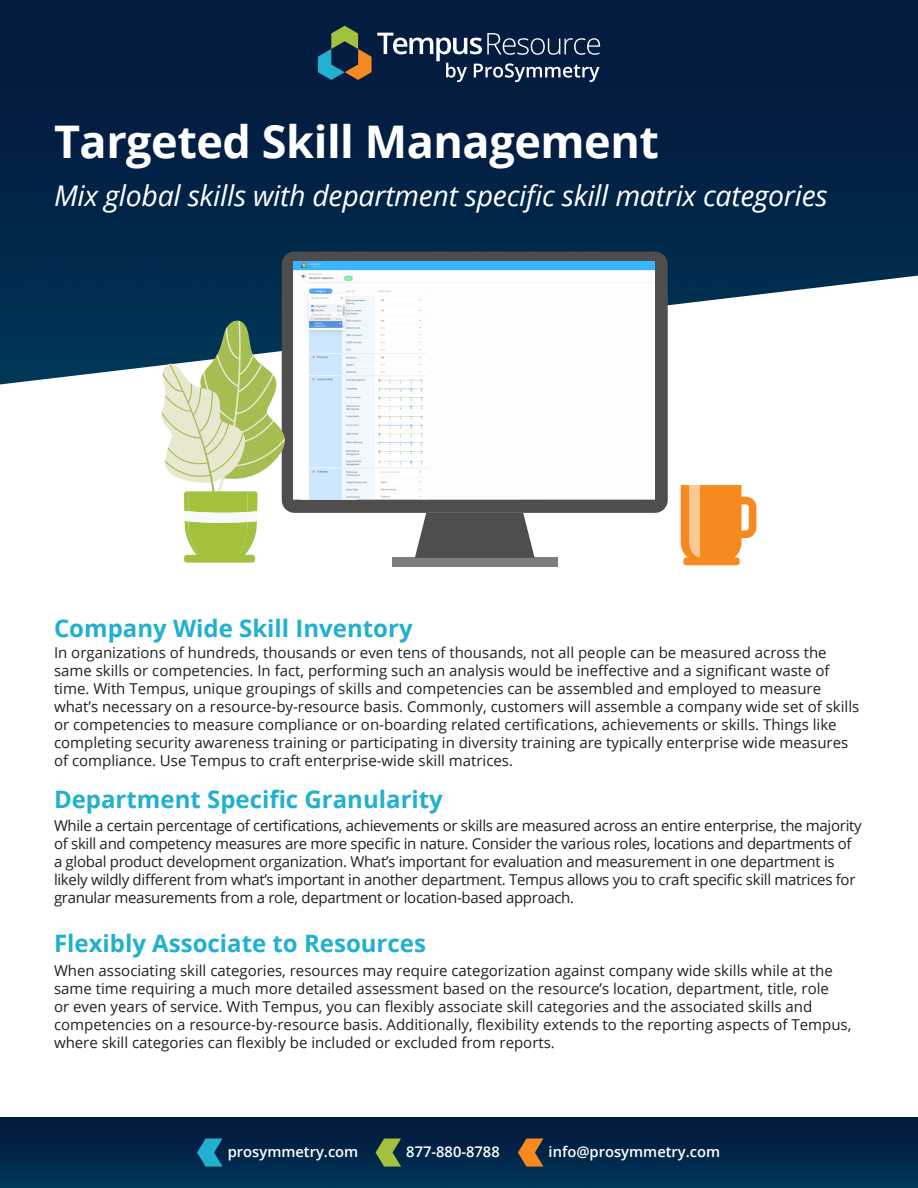
<style>
.page{position:relative;width:918px;height:1188px;background:#fff}
.page>*{position:absolute;margin:0;border:0;box-sizing:border-box;transform-origin:0 0}
.t1{font:700 45px "Open Sans";letter-spacing:-.01em;color:#fff}
.t2{font:italic 28.5px "Open Sans";letter-spacing:-.01em;color:#fff}
.t3{font:700 24px "Open Sans";color:#21b0cf}
.t4{font:15px/18px "Open Sans";color:#231f20}
.t5{font:15px/18px "Open Sans";letter-spacing:-.02em;color:#231f20}
.t6{font:600 14.7px "Open Sans";color:#fff}
</style>
<div class="page">
<img style="left:0;top:0;width:918px;height:384px">
<svg style="left:318px;top:26px;width:282px;height:56px"></svg>
<div style="left:282px;top:252px;width:386px;height:261px;background:#4f4d4d;border-radius:13px"></div>
<div style="left:392px;top:558px;width:166px;height:9px;background:#807d7d"></div>
<svg style="left:415px;top:513px;width:120px;height:45px"></svg>
<div style="left:683px;top:557px;width:57px;height:8px;background:#f6891f;border-radius:3px"></div>
<svg style="left:681px;top:485px;width:75px;height:77px"></svg>
<div style="left:184px;top:555px;width:71px;height:8px;background:#a2c13c;border-radius:3px"></div>
<svg style="left:160px;top:316px;width:130px;height:241px"></svg>
<img style="left:0;top:1118px;width:918px;height:70px">
<svg style="left:197px;top:1139px;width:26px;height:28px"></svg>
<svg style="left:376px;top:1139px;width:25px;height:28px"></svg>
<svg style="left:518px;top:1139px;width:25px;height:28px"></svg>
<img style="left:294px;top:262px;width:360px;height:238px">
<p class="t1" style="left:54px;top:116px;width:607px">Targeted Skill Management</p>
<p class="t2" style="left:54px;top:176px;width:775px">Mix global skills with department specific skill matrix categories</p>
<p class="t3" style="left:54px;top:614px;width:360px">Company Wide Skill Inventory</p>
<p class="t4" style="left:54px;top:643px;width:807px">In organizations of hundreds, thousands or even tens of thousands, not all people can be measured across the same skills or competencies. In fact, performing such an analysis would be ineffective and a significant waste of time. With Tempus, unique groupings of skills and competencies can be assembled and employed to measure what’s necessary on a resource-by-resource basis. Commonly, customers will assemble a company wide set of skills or competencies to measure compliance or on-boarding related certifications, achievements or skills. Things like completing security awareness training or participating in diversity training are typically enterprise wide measures of compliance. Use Tempus to craft enterprise-wide skill matrices.</p>
<p class="t3" style="left:54px;top:785px;width:390px">Department Specific Granularity</p>
<p class="t5" style="left:54px;top:817px;width:809px">While a certain percentage of certifications, achievements or skills are measured across an entire enterprise, the majority of skill and competency measures are more specific in nature. Consider the various roles, locations and departments of a global product development organization. What’s important for evaluation and measurement in one department is likely wildly different from what’s important in another department. Tempus allows you to craft specific skill matrices for granular measurements from a role, department or location-based approach.</p>
<p class="t3" style="left:54px;top:930px;width:373px">Flexibly Associate to Resources</p>
<p class="t4" style="left:54px;top:962px;width:799px">When associating skill categories, resources may require categorization against company wide skills while at the same time requiring a much more detailed assessment based on the resource’s location, department, title, role<br>or even years of service. With Tempus, you can flexibly associate skill categories and the associated skills and competencies on a resource-by-resource basis. Additionally, flexibility extends to the reporting aspects of Tempus, where skill categories can flexibly be included or excluded from reports.</p>
<p class="t6" style="left:228px;top:1142px;width:132px">prosymmetry.com</p>
<p class="t6" style="left:406px;top:1142px;width:95px">877-880-8788</p>
<p class="t6" style="left:549px;top:1142px;width:173px">info@prosymmetry.com</p>
</div>
